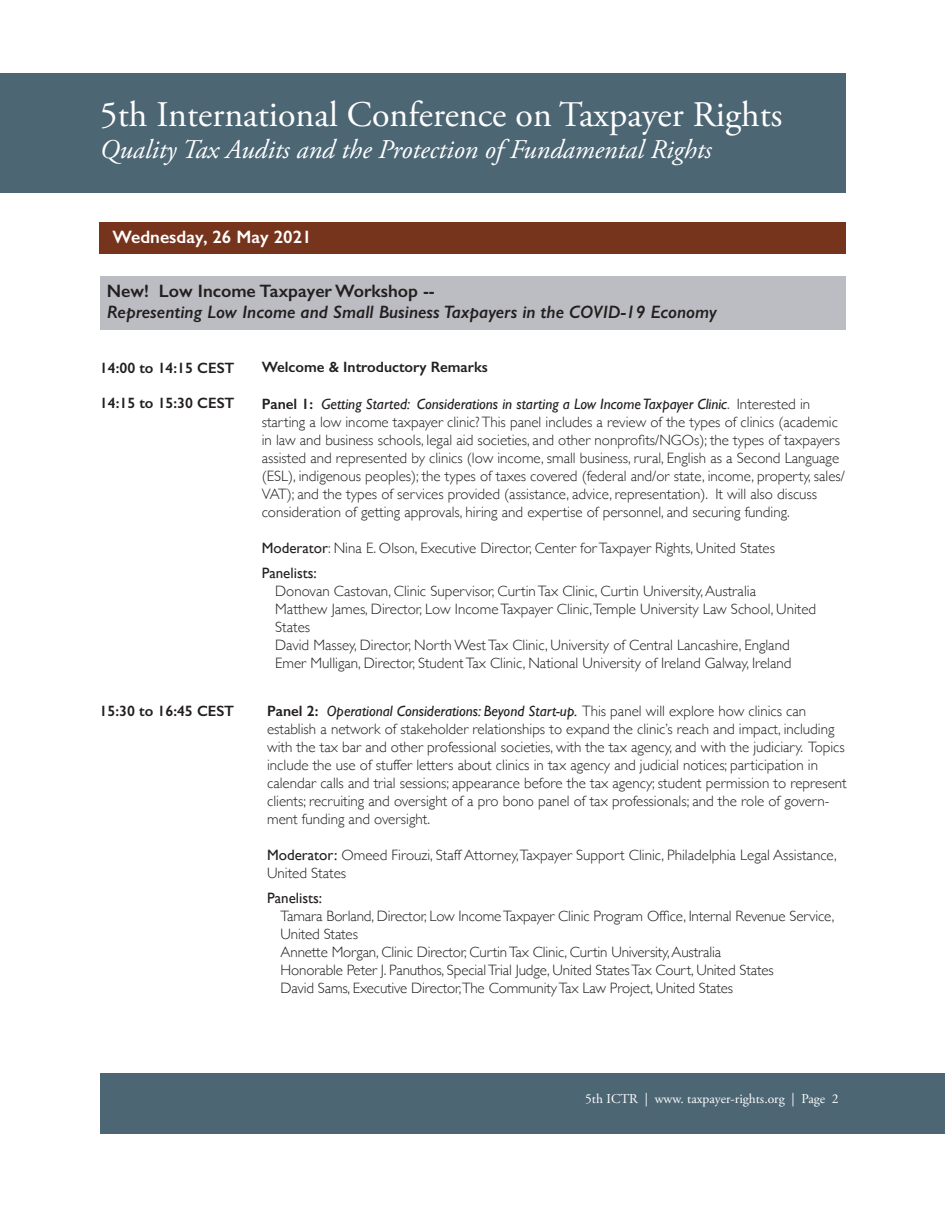
<style>
.page{position:relative;width:945px;height:1215px;background:#fff}
.page>*{position:absolute;margin:0;border:0;box-sizing:border-box;transform-origin:0 0}
.t1{font:36px "Adobe Garamond Pro";color:#fff}
.t2{font:italic 27px "Adobe Garamond Pro";color:#fff}
.t3{font:italic 600 18px "Gill Sans";color:#231f20}
.t4{font:600 18px "Gill Sans";color:#231f20}
.t5{font:600 18px "Gill Sans";color:#fff}
.t6{font:300 15px/18px "Gill Sans";color:#231f20}
.t7{font:600 15px "Gill Sans";color:#231f20}
.t8{font:15px "Gill Sans";color:#231f20}
.t9{font:13.5px "Adobe Garamond Pro";color:#fff}
.s1{font-weight:600}
.s2{font-weight:400;font-style:italic}
.s3{font-weight:400}
</style>
<div class="page">
<div style="left:0;top:73px;width:845px;height:90px;background:#4d6674"></div>
<div style="left:0;top:112px;width:845px;height:81px;background:#4d6674"></div>
<div style="left:101px;top:1073px;width:844px;height:61px;background:#4d6674"></div>
<div style="left:99px;top:223px;width:746px;height:31px;background:#77341d"></div>
<div style="left:100px;top:277px;width:745px;height:53px;background:#bcbdc2"></div>
<h1 class="t1" style="left:100px;top:93px;width:684px">5th International Conference on Taxpayer Rights</h1>
<h2 class="t2" style="left:100px;top:134px;width:613px">Quality Tax Audits and the Protection of Fundamental Rights</h2>
<p class="t5" style="left:113px;top:226px;width:201px">Wednesday, 26 May 2021</p>
<p class="t4" style="left:107px;top:280px;width:330px">New! Low Income Taxpayer Workshop --</p>
<p class="t3" style="left:107px;top:301px;width:612px">Representing Low Income and Small Business Taxpayers in the COVID-19 Economy</p>
<p class="t7" style="left:100px;top:359px;width:136px">14:00 to 14:15 CEST</p>
<p class="t7" style="left:262px;top:358px;width:228px">Welcome &amp; Introductory Remarks</p>
<p class="t7" style="left:100px;top:394px;width:136px">14:15 to 15:30 CEST</p>
<p class="t6" style="left:262px;top:394px;width:585px"><span class="s1">Panel 1:</span> <span class="s2">Getting Started: Considerations in starting a Low Income Taxpayer Clinic</span>. Interested in starting a low income taxpayer clinic? This panel includes a review of the types of clinics (academic in law and business schools, legal aid societies, and other nonprofits/NGOs); the types of taxpayers assisted and represented by clinics (low income, small business, rural, English as a Second Language (ESL), indigenous peoples); the types of taxes covered (federal and/or state, income, property, sales/ VAT); and the types of services provided (assistance, advice, representation). It will also discuss consideration of getting approvals, hiring and expertise of personnel, and securing funding.</p>
<p class="t6" style="left:262px;top:535px;width:515px;line-height:24.8px"><span class="s3">Moderator</span>: Nina E. Olson, Executive Director, Center for Taxpayer Rights, United States<br><span class="s3">Panelists:</span></p>
<p class="t6" style="left:275px;top:581px;width:543px">Donovan Castovan, Clinic Supervisor, Curtin Tax Clinic, Curtin University, Australia<br>Matthew James, Director, Low Income Taxpayer Clinic,Temple University Law School, United States<br>David Massey, Director, North West Tax Clinic, University of Central Lancashire, England Emer Mulligan, Director, Student Tax Clinic, National University of Ireland Galway, Ireland</p>
<p class="t7" style="left:100px;top:702px;width:136px">15:30 to 16:45 CEST</p>
<p class="t6" style="left:267px;top:701px;width:581px"><span class="s1">Panel 2:</span> <span class="s2">Operational Considerations: Beyond Start-up.</span> This panel will explore how clinics can establish a network of stakeholder relationships to expand the clinic’s reach and impact, including with the tax bar and other professional societies, with the tax agency, and with the judiciary. Topics include the use of stuffer letters about clinics in tax agency and judicial notices; participation in calendar calls and trial sessions; appearance before the tax agency; student permission to represent clients; recruiting and oversight of a pro bono panel of tax professionals; and the role of govern&shy;ment funding and oversight.</p>
<p class="t6" style="left:267px;top:845px;width:571px"><span class="s3">Moderator:</span> Omeed Firouzi, Staff Attorney,Taxpayer Support Clinic, Philadelphia Legal Assistance,<br>United States</p>
<p class="t8" style="left:267px;top:889px;width:57px">Panelists:</p>
<p class="t6" style="left:281px;top:906px;width:555px">Tamara Borland, Director, Low Income Taxpayer Clinic Program Office, Internal Revenue Service, United States<br>Annette Morgan, Clinic Director, Curtin Tax Clinic, Curtin University, Australia<br>Honorable Peter J. Panuthos, Special Trial Judge, United States Tax Court, United States<br>David Sams, Executive Director,The Community Tax Law Project, United States</p>
<p class="t9" style="left:585px;top:1091px;width:255px">5th ICTR | www. taxpayer-rights.org | Page 2</p>
</div>
